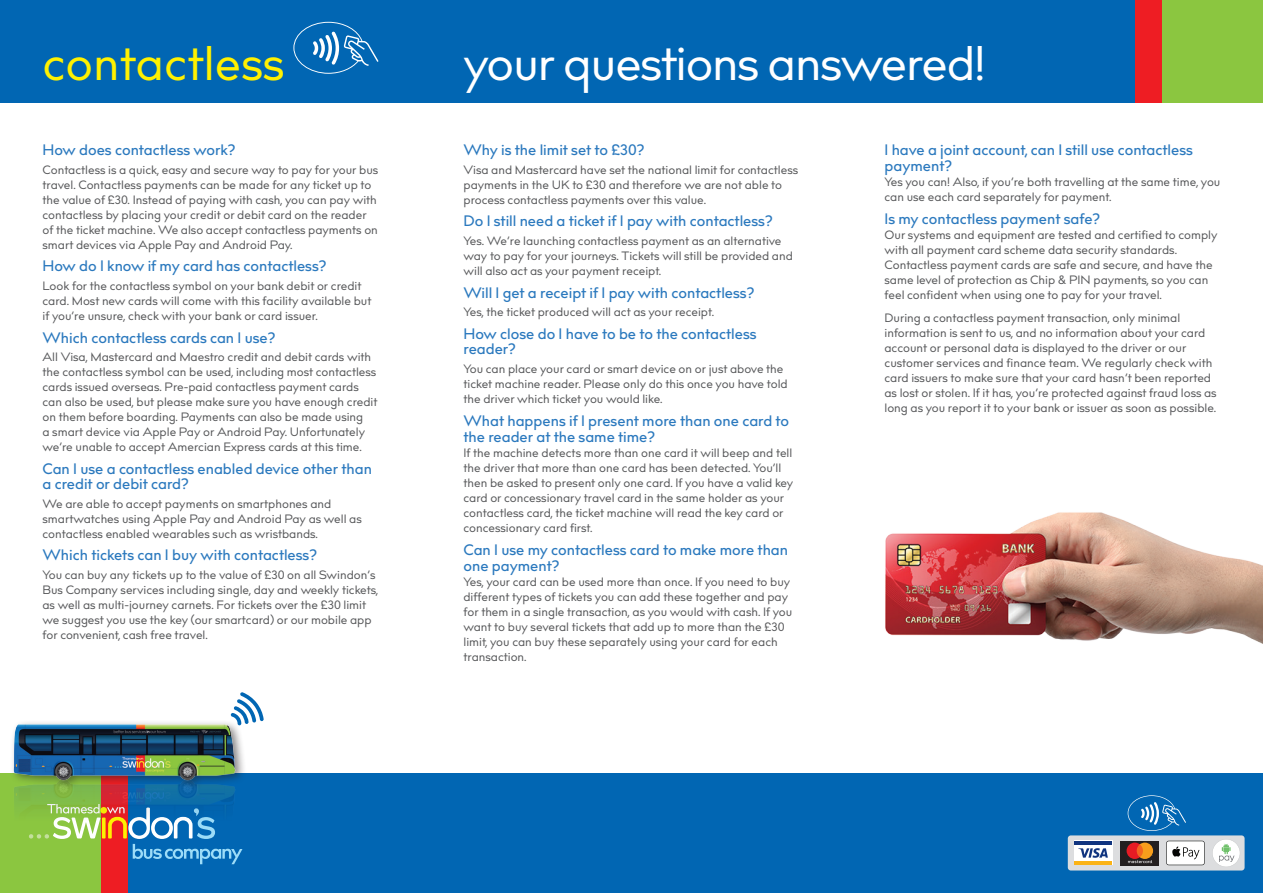
<style>
.page{position:relative;width:1263px;height:893px;background:#fff}
.page>*{position:absolute;margin:0;border:0;box-sizing:border-box;transform-origin:0 0}
.t1{font:48px "billcorpm 3";letter-spacing:-.025em;color:#fff}
.t2{font:48px "billcorpm 3";color:#fff101}
.t3{font:500 15px/15.8px "billcorpm 3";color:#2b79be}
.t4{font:12px/15px "billcorpm 3";color:#57585a}
</style>
<div class="page">
<div style="left:0;top:0;width:1263px;height:102px;background:#0166b3"></div>
<div style="left:0;top:774px;width:1263px;height:119px;background:#0166b3"></div>
<div style="left:100px;top:774px;width:28px;height:119px;background:#ee1d23"></div>
<div style="left:0;top:774px;width:100px;height:119px;background:#8bc640"></div>
<svg style="left:100px;top:840px;width:142px;height:24px"></svg>
<img style="left:14px;top:790px;width:221px;height:50px">
<div style="left:10px;top:719px;width:237px;height:71px;background:#231f20;opacity:.54"></div>
<img style="left:9px;top:720px;width:233px;height:63px">
<svg style="left:1128px;top:795px;width:58px;height:36px"></svg>
<div style="left:1068px;top:835px;width:176px;height:35px;background:#dcdddf;border-radius:3px"></div>
<div style="left:1074px;top:841px;width:39px;height:24px;background:#fff"></div>
<hr style="left:1074px;top:861px;width:38px;height:4px;background:#fbb316">
<hr style="left:1074px;top:841px;width:38px;height:4px;background:#10347f">
<svg style="left:1078px;top:848px;width:30px;height:10px"></svg>
<svg style="left:1213px;top:840px;width:27px;height:27px"></svg>
<svg style="left:1166px;top:841px;width:38px;height:24px"></svg>
<div style="left:1121px;top:841px;width:38px;height:24px;background:#231f20"></div>
<svg style="left:1126px;top:843px;width:27px;height:20px"></svg>
<svg style="left:293px;top:22px;width:85px;height:52px"></svg>
<div style="left:1135px;top:0;width:28px;height:102px;background:#ee1d23"></div>
<div style="left:1163px;top:0;width:100px;height:102px;background:#8bc640"></div>
<svg style="left:231px;top:692px;width:33px;height:33px"></svg>
<img style="left:885px;top:512px;width:378px;height:132px">
<h1 class="t2" style="left:43px;top:29px;width:244px">contactless</h1>
<h1 class="t1" style="left:463px;top:29px;width:524px">your questions answered!</h1>
<p class="t3" style="left:43px;top:143px;width:194px">How does contactless work?</p>
<p class="t4" style="left:43px;top:163px;width:337px">Contactless is a quick, easy and secure way to pay for your bus travel. Contactless payments can be made for any ticket up to the value of £30. Instead of paying with cash, you can pay with contactless by placing your credit or debit card on the reader of the ticket machine. We also accept contactless payments on smart devices via Apple Pay and Android Pay.</p>
<p class="t3" style="left:43px;top:259px;width:285px">How do I know if my card has contactless?</p>
<p class="t4" style="left:43px;top:279px;width:330px">Look for the contactless symbol on your bank debit or credit card. Most new cards will come with this facility available but if you’re unsure, check with your bank or card issuer.</p>
<p class="t3" style="left:43px;top:330px;width:234px">Which contactless cards can I use?</p>
<p class="t4" style="left:43px;top:350px;width:336px">All Visa, Mastercard and Maestro credit and debit cards with the contactless symbol can be used, including most contactless cards issued overseas. Pre-paid contactless payment cards can also be used, but please make sure you have enough credit on them before boarding. Payments can also be made using<br>a smart device via Apple Pay or Android Pay. Unfortunately we’re unable to accept Amercian Express cards at this time.</p>
<p class="t3" style="left:43px;top:462px;width:331px;line-height:15px">Can I use a contactless enabled device other than a credit or debit card?</p>
<p class="t4" style="left:43px;top:496px;width:321px">We are able to accept payments on smartphones and smartwatches using Apple Pay and Android Pay as well as contactless enabled wearables such as wristbands.</p>
<p class="t3" style="left:43px;top:548px;width:276px">Which tickets can I buy with contactless?</p>
<p class="t4" style="left:43px;top:568px;width:337px">You can buy any tickets up to the value of £30 on all Swindon’s Bus Company services including single, day and weekly tickets, as well as multi-journey carnets. For tickets over the £30 limit we suggest you use the key (our smartcard) or our mobile app for convenient, cash free travel.</p>
<p class="t3" style="left:463px;top:143px;width:182px">Why is the limit set to £30?</p>
<p class="t4" style="left:463px;top:163px;width:336px">Visa and Mastercard have set the national limit for contactless payments in the UK to £30 and therefore we are not able to process contactless payments over this value.</p>
<p class="t3" style="left:463px;top:214px;width:310px">Do I still need a ticket if I pay with contactless?</p>
<p class="t4" style="left:463px;top:234px;width:331px">Yes. We’re launching contactless payment as an alternative way to pay for your journeys. Tickets will still be provided and will also act as your payment receipt.</p>
<p class="t3" style="left:463px;top:285px;width:292px">Will I get a receipt if I pay with contactless?</p>
<p class="t4" style="left:463px;top:305px;width:252px">Yes, the ticket produced will act as your receipt.</p>
<p class="t3" style="left:463px;top:327px;width:295px;line-height:15px">How close do I have to be to the contactless reader?</p>
<p class="t4" style="left:463px;top:361px;width:326px">You can place your card or smart device on or just above the ticket machine reader. Please only do this once you have told the driver which ticket you would like.</p>
<p class="t3" style="left:463px;top:413px;width:327px">What happens if I present more than one card to the reader at the same time?</p>
<p class="t4" style="left:463px;top:445px;width:331px">If the machine detects more than one card it will beep and tell the driver that more than one card has been detected. You’ll then be asked to present only one card. If you have a valid key card or concessionary travel card in the same holder as your contactless card, the ticket machine will read the key card or concessionary card first.</p>
<p class="t3" style="left:463px;top:542px;width:326px">Can I use my contactless card to make more than one payment?</p>
<p class="t4" style="left:463px;top:574px;width:330px">Yes, your card can be used more than once. If you need to buy different types of tickets you can add these together and pay for them in a single transaction, as you would with cash. If you want to buy several tickets that add up to more than the £30 limit, you can buy these separately using your card for each transaction.</p>
<p class="t3" style="left:884px;top:143px;width:310px">I have a joint account, can I still use contactless payment?</p>
<p class="t4" style="left:884px;top:175px;width:337px">Yes you can! Also, if you’re both travelling at the same time, you can use each card separately for payment.</p>
<p class="t3" style="left:884px;top:212px;width:217px">Is my contactless payment safe?</p>
<p class="t4" style="left:884px;top:228px;width:334px">Our systems and equipment are tested and certified to comply with all payment card scheme data security standards.<br>Contactless payment cards are safe and secure, and have the same level of protection as Chip &amp; PIN payments, so you can feel confident when using one to pay for your travel.</p>
<p class="t4" style="left:884px;top:310px;width:334px">During a contactless payment transaction, only minimal information is sent to us, and no information about your card account or personal data is displayed to the driver or our customer services and finance team. We regularly check with card issuers to make sure that your card hasn’t been reported as lost or stolen. If it has, you’re protected against fraud loss as long as you report it to your bank or issuer as soon as possible.</p>
</div>
